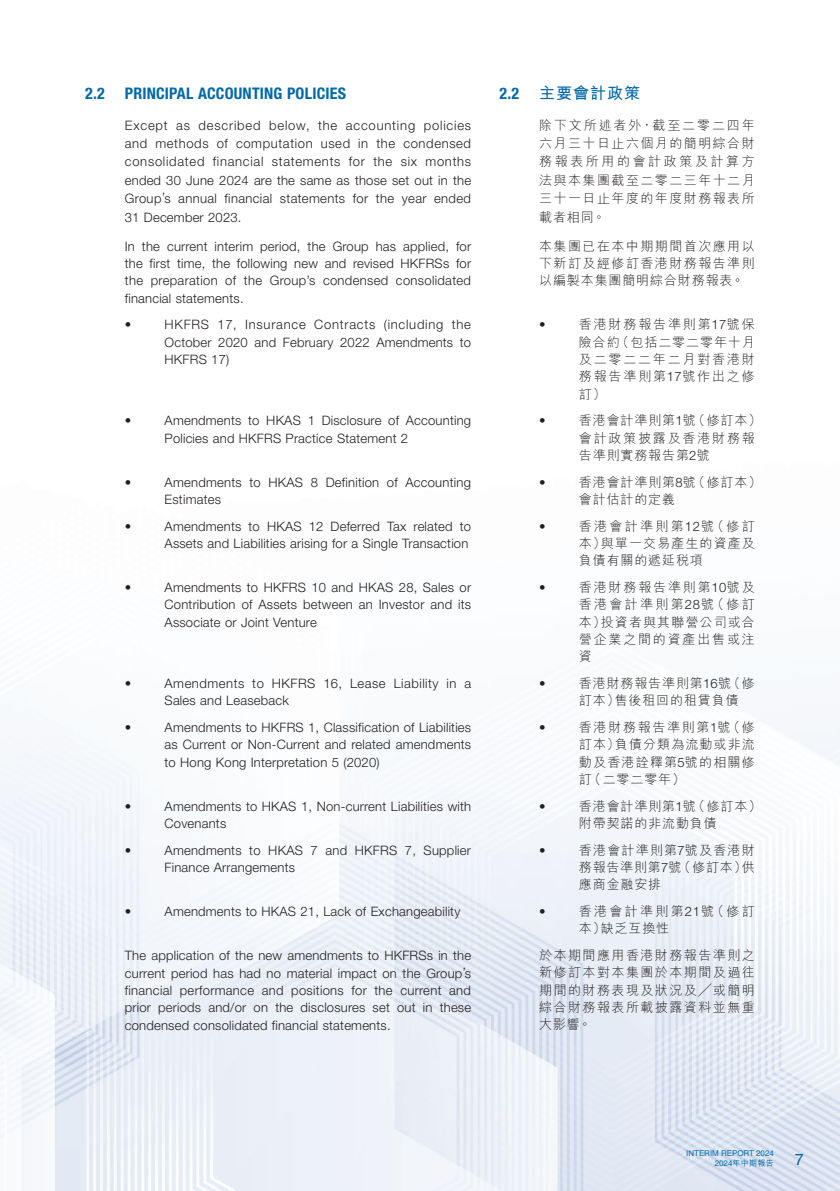
<style>
.page{position:relative;width:840px;height:1191px;background:#fff}
.page>*{position:absolute;margin:0;border:0;box-sizing:border-box;transform-origin:0 0}
.t1{font:700 condensed 16px "Helvetica Neue LT Std";letter-spacing:.01em;color:#0169ac}
.t2{font:700 16px "M Hei HK";letter-spacing:.06em;color:#0169ac}
.t3{font:16px "Helvetica LT Std";color:#0169ac}
.t4{font:300 13px/17.4px "Helvetica Neue LT Std";letter-spacing:.015em;color:#231f20;text-align:justify}
.t5{font:300 13px/17.4px "M Hei HK";letter-spacing:.11em;color:#231f20;text-align:justify}
.t6{font:300 13px/17.4px "M Hei HK";letter-spacing:.065em;color:#231f20}
.t7{font:300 13px/17.4px "Helvetica Neue LT Std";letter-spacing:.04em;color:#231f20}
.t8{font:300 13px/17.4px "M Hei HK";letter-spacing:.175em;color:#231f20}
.t9{font:8px "Helvetica LT Std";letter-spacing:-.005em;color:#0169ac}
.t10{font:500 8px "M Hei HK";letter-spacing:.045em;color:#0169ac}
.s1{font-family:"Helvetica Neue LT Std"}
.s2{font-family:"Helvetica LT Std";font-weight:400}
</style>
<div class="page">
<img style="left:0;top:702px;width:839px;height:489px">
<p class="t1" style="left:85px;top:84px;width:21px">2.2</p>
<p class="t1" style="left:125px;top:84px;width:222px">PRINCIPAL ACCOUNTING POLICIES</p>
<p class="t4" style="left:125px;top:115px;width:347px;line-height:18.4px">Except as described below, the accounting policies and methods of computation used in the condensed consolidated financial statements for the six months ended 30 June 2024 are the same as those set out in the Group’s annual financial statements for the year ended 31 December 2023.</p>
<p class="t4" style="left:125px;top:237px;width:347px">In the current interim period, the Group has applied, for the first time, the following new and revised HKFRSs for the preparation of the Group’s condensed consolidated financial statements.</p>
<p class="t4" style="left:125px;top:316px;width:8px">•</p>
<p class="t4" style="left:164px;top:316px;width:308px">HKFRS 17, Insurance Contracts (including the October 2020 and February 2022 Amendments to HKFRS 17)</p>
<p class="t4" style="left:125px;top:412px;width:8px">•</p>
<p class="t4" style="left:164px;top:412px;width:308px">Amendments to HKAS 1 Disclosure of Accounting<br>Policies and HKFRS Practice Statement 2</p>
<p class="t4" style="left:125px;top:473px;width:8px">•</p>
<p class="t4" style="left:164px;top:473px;width:308px">Amendments to HKAS 8 Definition of Accounting<br>Estimates</p>
<p class="t4" style="left:125px;top:517px;width:8px">•</p>
<p class="t4" style="left:164px;top:517px;width:308px">Amendments to HKAS 12 Deferred Tax related to<br>Assets and Liabilities arising for a Single Transaction</p>
<p class="t4" style="left:125px;top:578px;width:8px">•</p>
<p class="t4" style="left:164px;top:578px;width:308px">Amendments to HKFRS 10 and HKAS 28, Sales or Contribution of Assets between an Investor and its Associate or Joint Venture</p>
<p class="t4" style="left:125px;top:674px;width:8px">•</p>
<p class="t7" style="left:164px;top:674px;width:308px">Amendments to HKFRS 16, Lease Liability in a<br>Sales and Leaseback</p>
<p class="t4" style="left:125px;top:718px;width:8px">•</p>
<p class="t4" style="left:164px;top:718px;width:308px">Amendments to HKFRS 1, Classification of Liabilities as Current or Non-Current and related amendments to Hong Kong Interpretation 5 (2020)</p>
<p class="t4" style="left:125px;top:797px;width:8px">•</p>
<p class="t4" style="left:164px;top:797px;width:308px">Amendments to HKAS 1, Non-current Liabilities with<br>Covenants</p>
<p class="t4" style="left:125px;top:841px;width:8px">•</p>
<p class="t4" style="left:164px;top:841px;width:308px">Amendments to HKAS 7 and HKFRS 7, Supplier<br>Finance Arrangements</p>
<p class="t4" style="left:125px;top:902px;width:8px">•</p>
<p class="t4" style="left:164px;top:902px;width:297px">Amendments to HKAS 21, Lack of Exchangeability</p>
<p class="t4" style="left:125px;top:946px;width:347px">The application of the new amendments to HKFRSs in the current period has had no material impact on the Group’s financial performance and positions for the current and prior periods and/or on the disclosures set out in these condensed consolidated financial statements.</p>
<p class="t1" style="left:499px;top:84px;width:21px">2.2</p>
<p class="t2" style="left:539px;top:82px;width:102px">主要會計政策</p>
<p class="t5" style="left:539px;top:115px;width:217px;line-height:18.4px">除下文所述者外，截至二零二四年六月三十日止六個月的簡明綜合財務報表所用的會計政策及計算方法與本集團截至二零二三年十二月三十一日止年度的年度財務報表所載者相同。</p>
<p class="t5" style="left:539px;top:237px;width:217px">本集團已在本中期期間首次應用以下新訂及經修訂香港財務報告準則以編製本集團簡明綜合財務報表。</p>
<p class="t4" style="left:539px;top:316px;width:8px">•</p>
<p class="t5" style="left:578px;top:315px;width:177px">香港財務報告準則第<span class="s1">17</span>號保險合約（包括二零二零年十月及二零二二年二月對香港財務報告準則第<span class="s1">17</span>號作出之修訂）</p>
<p class="t4" style="left:539px;top:412px;width:8px">•</p>
<p class="t6" style="left:578px;top:411px;width:184px">香港會計準則第<span class="s1">1</span>號（修訂本）會計政策披露及香港財務報告準則實務報告第<span class="s1">2</span>號</p>
<p class="t4" style="left:539px;top:473px;width:8px">•</p>
<p class="t6" style="left:578px;top:473px;width:184px">香港會計準則第<span class="s1">8</span>號（修訂本）會計估計的定義</p>
<p class="t4" style="left:539px;top:517px;width:8px">•</p>
<p class="t5" style="left:578px;top:517px;width:177px">香港會計準則第<span class="s1">12</span>號（修訂本）與單一交易產生的資產及負債有關的遞延稅項</p>
<p class="t4" style="left:539px;top:578px;width:8px">•</p>
<p class="t5" style="left:578px;top:578px;width:177px">香港財務報告準則第<span class="s1">10</span>號及香港會計準則第<span class="s1">28</span>號（修訂本）投資者與其聯營公司或合營企業之間的資產出售或注資</p>
<p class="t4" style="left:539px;top:674px;width:8px">•</p>
<p class="t6" style="left:578px;top:674px;width:177px">香港財務報告準則第<span class="s1">16</span>號（修訂本）售後租回的租賃負債</p>
<p class="t4" style="left:539px;top:718px;width:8px">•</p>
<p class="t5" style="left:578px;top:718px;width:177px">香港財務報告準則第<span class="s1">1</span>號（修訂本）負債分類為流動或非流動及香港詮釋第<span class="s1">5</span>號的相關修訂（二零二零年）</p>
<p class="t4" style="left:539px;top:797px;width:8px">•</p>
<p class="t6" style="left:578px;top:797px;width:184px">香港會計準則第<span class="s1">1</span>號（修訂本）附帶契諾的非流動負債</p>
<p class="t4" style="left:539px;top:841px;width:8px">•</p>
<p class="t5" style="left:578px;top:841px;width:177px">香港會計準則第<span class="s1">7</span>號及香港財務報告準則第<span class="s1">7</span>號（修訂本）供應商金融安排</p>
<p class="t4" style="left:539px;top:902px;width:8px">•</p>
<p class="t8" style="left:578px;top:902px;width:177px">香港會計準則第<span class="s1">21</span>號（修訂本）缺乏互換性</p>
<p class="t5" style="left:539px;top:946px;width:217px">於本期間應用香港財務報告準則之新修訂本對本集團於本期間及過往期間的財務表現及狀況及╱或簡明綜合財務報表所載披露資料並無重大影響。</p>
<p class="t9" style="left:685px;top:1148px;width:89px">INTERIM REPORT 2024</p>
<p class="t10" style="left:714px;top:1157px;width:60px"><span class="s2">2024</span>年中期報告</p>
<p class="t3" style="left:794px;top:1149px;width:10px">7</p>
</div>
